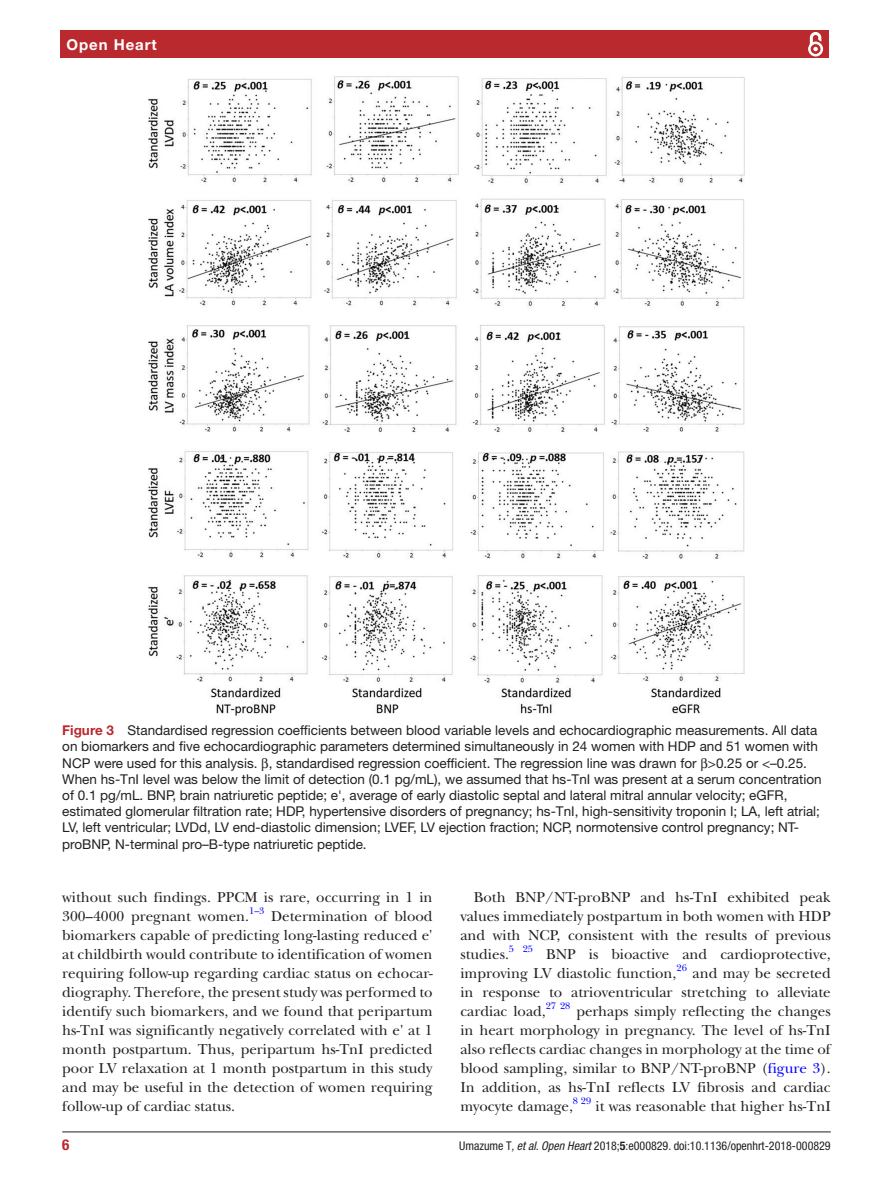
<style>
.page{position:relative;width:893px;height:1191px;background:#fff}
.page>*{position:absolute;margin:0;border:0;box-sizing:border-box;transform-origin:0 0}
.t1{font:15px/18.9px "New Baskerville";color:#231f20;text-align:justify}
.t2{font:700 15px "Helvetica Neue LT Std";letter-spacing:.065em;color:#fff}
.t3{font:700 condensed 15px "Helvetica Neue LT Std";color:#b9292e}
.t4{font:13.5px/16.2px "Helvetica Neue LT Std";color:#231f20}
.t5{font:condensed 12px "Helvetica Neue LT Std";color:#231f20}
.t6{font:9.9px "New Baskerville";color:#00f}
.s1{font-weight:700;color:#b9292e}
.s2{color:#00f}
.s3{font-style:italic}
.s4{font-weight:700}
</style>
<div class="page">
<div style="left:61px;top:31px;width:768px;height:27px;background:#b9292e"></div>
<hr style="left:62px;top:1131px;width:769px;height:1px;background:#231f20">
<svg style="left:808px;top:32px;width:15px;height:25px"></svg>
<div style="left:812px;top:45px;width:7px;height:8px;border:1px solid #b9292e;border-radius:50%"></div>
<img style="left:149px;top:76px;width:595px;height:640px">
<p class="t2" style="left:66px;top:35px;width:92px">Open Heart</p>
<p class="t4" style="left:62px;top:722px;width:761px"><span class="s1">Figure 3</span> Standardised regression coefficients between blood variable levels and echocardiographic measurements. All data on biomarkers and five echocardiographic parameters determined simultaneously in 24 women with HDP and 51 women with NCP were used for this analysis. , standardised regression coefficient. The regression line was drawn for &gt;0.25 or &lt;–0.25.<br>When hs-TnI level was below the limit of detection (0.1 pg/mL), we assumed that hs-TnI was present at a serum concentration of 0.1 pg/mL. BNP, brain natriuretic peptide; e', average of early diastolic septal and lateral mitral annular velocity; eGFR, estimated glomerular filtration rate; HDP, hypertensive disorders of pregnancy; hs-TnI, high-sensitivity troponin I; LA, left atrial; LV, left ventricular; LVDd, LV end-diastolic dimension; LVEF, LV ejection fraction; NCP, normotensive control pregnancy; NT&shy;proBNP, N-terminal pro–B-type natriuretic peptide.</p>
<p class="t1" style="left:62px;top:888px;width:372px">without such findings. PPCM is rare, occurring in 1 in<br>300–4000 pregnant women.</p>
<p class="t6" style="left:249px;top:905px;width:17px">1–3</p>
<p class="t1" style="left:62px;top:906px;width:372px;text-indent:209px">Determination of blood biomarkers capable of predicting long-lasting reduced e' at childbirth would contribute to identification of women requiring follow-up regarding cardiac status on echocar&shy;diography. Therefore, the present study was performed to identify such biomarkers, and we found that peripartum hs-TnI was significantly negatively correlated with e' at 1 month postpartum. Thus, peripartum hs-TnI predicted poor LV relaxation at 1 month postpartum in this study and may be useful in the detection of women requiring follow-up of cardiac status.</p>
<p class="t1" style="left:460px;top:888px;width:372px;text-indent:14px">Both BNP/NT-proBNP and hs-TnI exhibited peak values immediately postpartum in both women with HDP and with NCP, consistent with the results of previous studies.</p>
<p class="t6" style="left:509px;top:943px;width:26px">5 25</p>
<p class="t1" style="left:460px;top:944px;width:372px;text-indent:86px">BNP is bioactive and cardioprotective, improving LV diastolic function,<sup>26</sup> and may be secreted in response to atrioventricular stretching to alleviate cardiac load,</p>
<p class="t6" style="left:546px;top:1000px;width:26px">27 28</p>
<p class="t1" style="left:460px;top:1001px;width:372px;text-indent:116px">perhaps simply reflecting the changes in heart morphology in pregnancy. The level of hs-TnI also reflects cardiac changes in morphology at the time of blood sampling, similar to BNP/NT-proBNP (<span class="s2">figure 3</span>).<br>In addition, as hs-TnI reflects LV fibrosis and cardiac myocyte damage,</p>
<p class="t6" style="left:573px;top:1095px;width:20px">8 29</p>
<p class="t1" style="left:596px;top:1096px;width:237px">it was reasonable that higher hs-TnI</p>
<p class="t3" style="left:62px;top:1135px;width:9px">6</p>
<p class="t5" style="left:459px;top:1139px;width:373px">Umazume T<span class="s3">, et al. Open Heart</span> 2018;<span class="s4">5</span>:e000829. doi:10.1136/openhrt-2018-000829</p>
</div>
